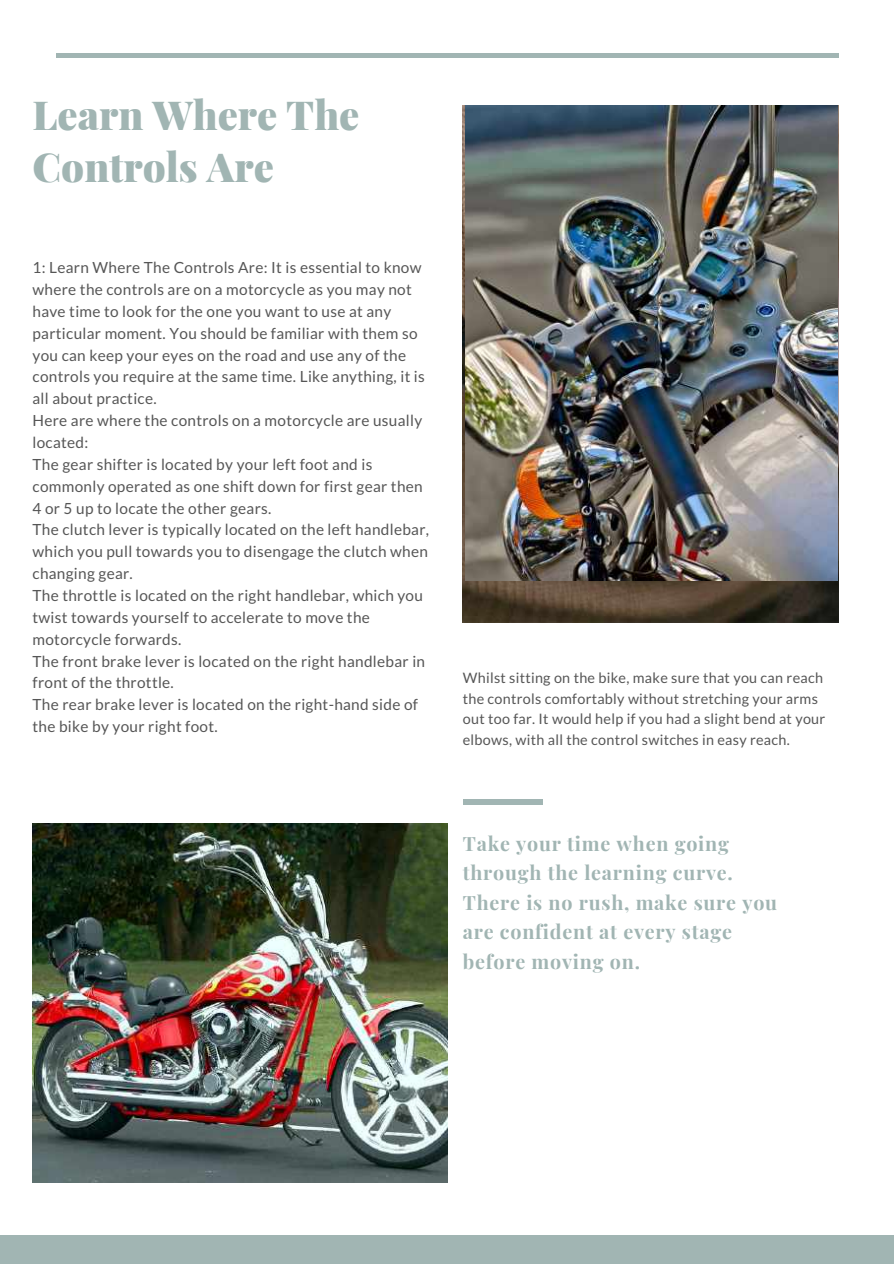
<style>
.page{position:relative;width:894px;height:1264px;background:#fff}
.page>*{position:absolute;margin:0;border:0;box-sizing:border-box;transform-origin:0 0}
.t1{font:900 40.05px/52.2px "Playfair Display";color:#a1b5b3}
.t2{font:700 19.65px/29.5px "Playfair Display";letter-spacing:.04em;color:#a1b5b3}
.t3{font:15.3px/21.9px "Lato";letter-spacing:.02em;color:#565656}
.t4{font:14.4px/20.4px "Lato";letter-spacing:.02em;color:#565656}
</style>
<div class="page">
<div style="left:0;top:1235px;width:893px;height:28px;background:#a1b5b3"></div>
<img style="left:462px;top:106px;width:375px;height:517px">
<hr style="left:56px;top:53px;width:782px;height:4px;background:#a1b5b3">
<div style="left:462px;top:799px;width:80px;height:6px;background:#a1b5b3"></div>
<img style="left:465px;top:106px;width:372px;height:474px">
<img style="left:32px;top:823px;width:415px;height:359px">
<h1 class="t1" style="left:32px;top:87px;width:328px">Learn Where The<br>Controls Are</h1>
<p class="t3" style="left:32px;top:256px;width:398px">1: Learn Where The Controls Are: It is essential to know where the controls are on a motorcycle as you may not have time to look for the one you want to use at any particular moment. You should be familiar with them so you can keep your eyes on the road and use any of the controls you require at the same time. Like anything, it is all about practice.<br>Here are where the controls on a motorcycle are usually located:<br>The gear shifter is located by your left foot and is commonly operated as one shift down for first gear then 4 or 5 up to locate the other gears.<br>The clutch lever is typically located on the left handlebar, which you pull towards you to disengage the clutch when changing gear.<br>The throttle is located on the right handlebar, which you twist towards yourself to accelerate to move the motorcycle forwards.<br>The front brake lever is located on the right handlebar in front of the throttle.<br>The rear brake lever is located on the right-hand side of the bike by your right foot.</p>
<p class="t4" style="left:462px;top:667px;width:364px">Whilst sitting on the bike, make sure that you can reach the controls comfortably without stretching your arms out too far. It would help if you had a slight bend at your elbows, with all the control switches in easy reach.</p>
<p class="t2" style="left:462px;top:827px;width:316px">Take your time when going through the learning curve.<br>There is no rush, make sure you are confident at every stage before moving on.</p>
</div>
